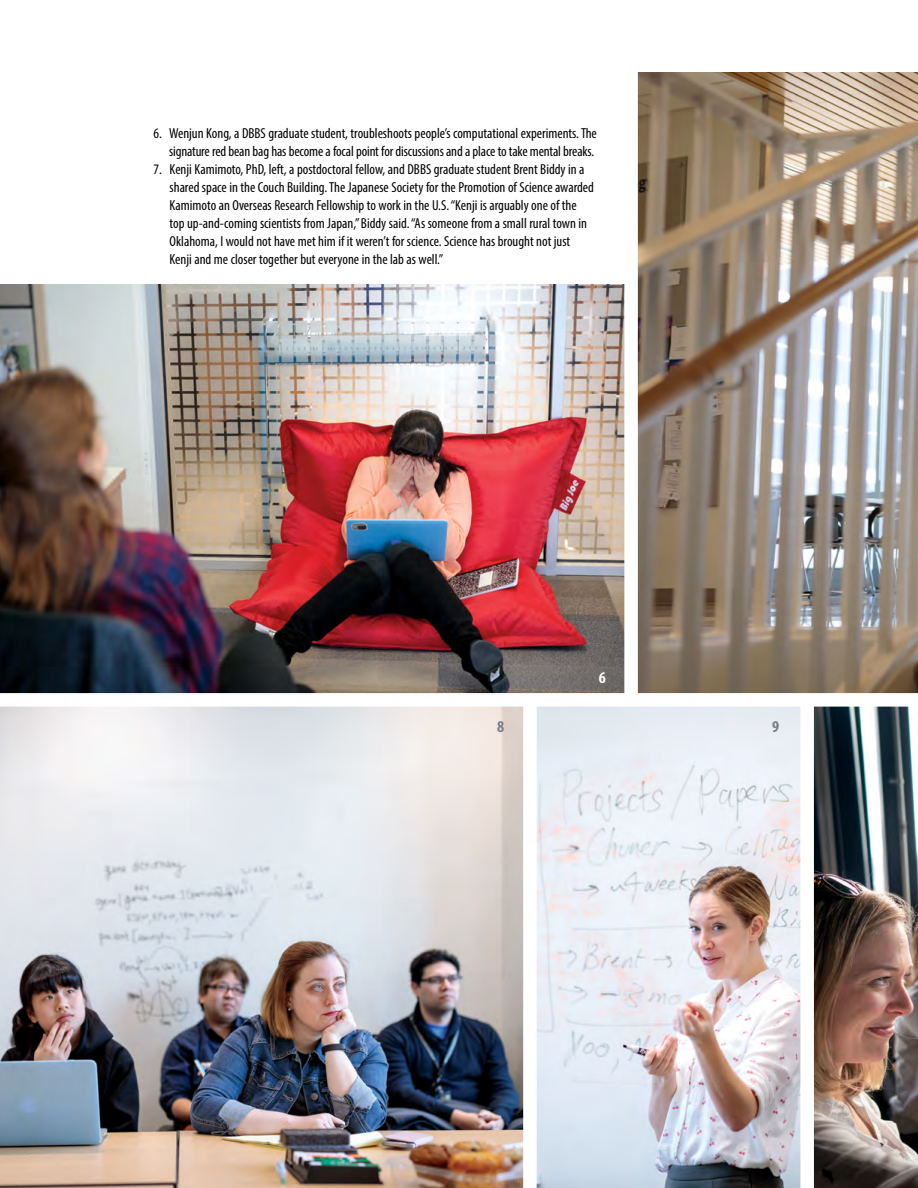
<style>
.page{position:relative;width:918px;height:1188px;background:#fff}
.page>*{position:absolute;margin:0;border:0;box-sizing:border-box;transform-origin:0 0}
.t1{font:700 condensed 16.5px "Myriad Pro";color:#797d82}
.t2{font:700 condensed 16.5px "Myriad Pro";color:#fff}
.t3{font:condensed 14.55px/18px "Myriad Pro";color:#000;text-align:right}
</style>
<div class="page">
<img style="left:0;top:284px;width:624px;height:409px">
<img style="left:638px;top:72px;width:280px;height:621px">
<img style="left:814px;top:707px;width:104px;height:481px">
<img style="left:0;top:707px;width:523px;height:481px">
<img style="left:537px;top:707px;width:263px;height:481px">
<p class="t3" style="left:154px;top:124px;width:445px">6. Wenjun Kong, a DBBS graduate student, troubleshoots people’s computational experiments. The signature red bean bag has become a focal point for discussions and a place to take mental breaks.</p>
<p class="t3" style="left:170px;top:160px;width:426px;text-align:left;text-indent:-16px">7. Kenji Kamimoto, PhD, left, a postdoctoral fellow, and DBBS graduate student Brent Biddy in a shared space in the Couch Building. The Japanese Society for the Promotion of Science awarded Kamimoto an Overseas Research Fellowship to work in the U.S. “Kenji is arguably one of the top up-and-coming scientists from Japan,” Biddy said. “As someone from a small rural town in Oklahoma, I would not have met him if it weren’t for science. Science has brought not just Kenji and me closer together but everyone in the lab as well.”</p>
<p class="t2" style="left:599px;top:667px;width:9px">6</p>
<p class="t1" style="left:497px;top:717px;width:9px">8</p>
<p class="t1" style="left:772px;top:717px;width:9px">9</p>
</div>
